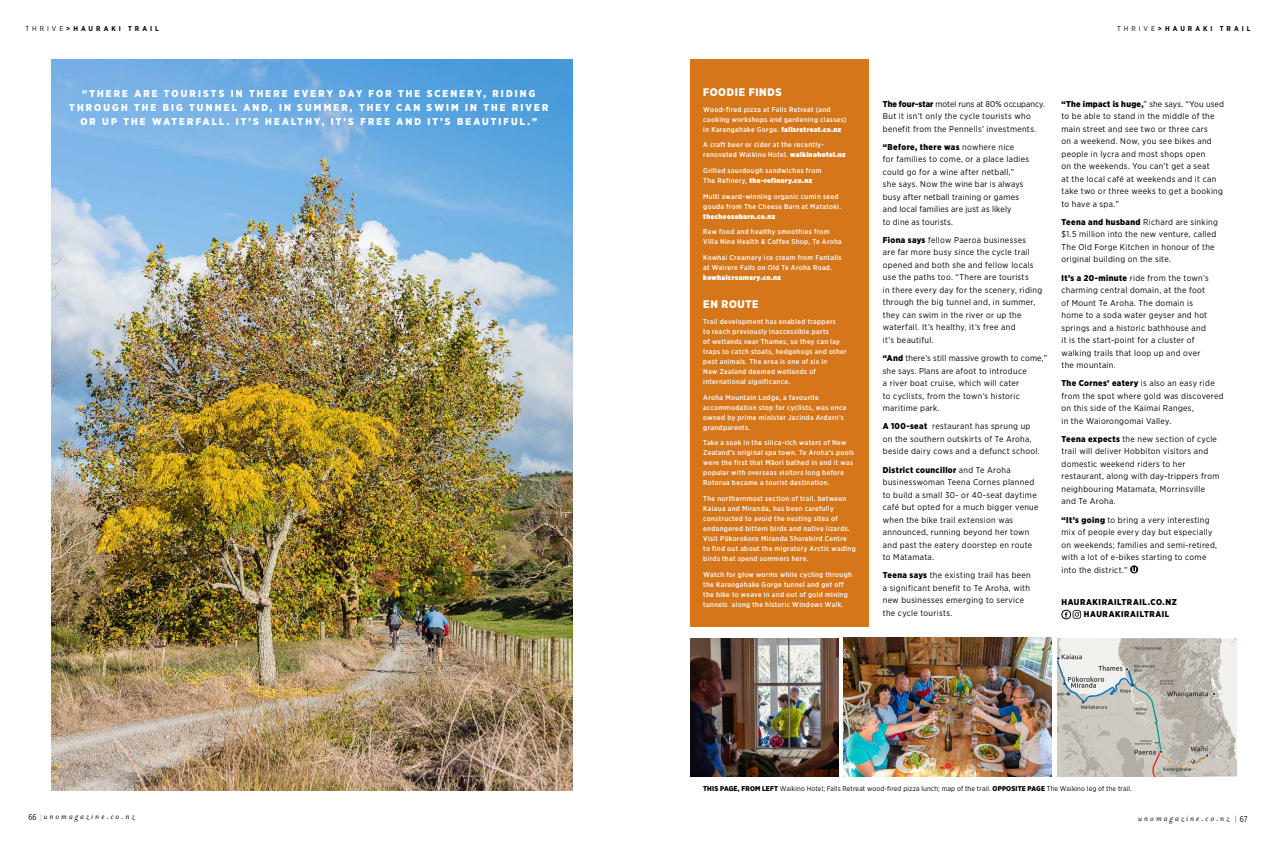
<style>
.page{position:relative;width:1276px;height:842px;background:#fff}
.page>*{position:absolute;margin:0;border:0;box-sizing:border-box;transform-origin:0 0}
.t1{font:900 11px "Gotham Narrow";letter-spacing:.06em;color:#fff}
.t2{font:900 10px/14px "Gotham Narrow";letter-spacing:.215em;color:#fff;text-align:center}
.t3{font:italic 10px "Mrs Eaves OT";letter-spacing:.205em;color:#000}
.t4{font:8.5px/12.5px "Gotham Narrow";letter-spacing:.035em;color:#000}
.t5{font:900 8.5px/12.5px "Gotham Narrow";letter-spacing:.07em;color:#000}
.t6{font:500 7px/10px "Gotham Narrow";letter-spacing:.045em;color:#fff}
.t7{font:7px "Gotham Narrow";letter-spacing:.015em;color:#000}
.t8{font:900 7px "Gotham Narrow";letter-spacing:.045em;color:#fff}
.t9{font:700 7px "Gotham Narrow";letter-spacing:.425em;color:#000}
.s1{font-weight:400}
.s2{font-weight:900}
</style>
<div class="page">
<img style="left:51px;top:59px;width:522px;height:732px">
<div style="left:690px;top:59px;width:178px;height:568px;background:#d6761b"></div>
<img style="left:843px;top:638px;width:208px;height:138px">
<img style="left:690px;top:638px;width:148px;height:138px">
<svg style="left:1130px;top:565px;width:8px;height:8px"></svg>
<div style="left:1061px;top:610px;width:10px;height:9px;border:1px solid #000;border-radius:50%"></div>
<svg style="left:1064px;top:610px;width:17px;height:9px"></svg>
<svg style="left:1194px;top:638px;width:43px;height:105px"></svg>
<img style="left:1057px;top:638px;width:87px;height:8px">
<img style="left:1144px;top:638px;width:50px;height:8px">
<img style="left:1201px;top:638px;width:36px;height:52px">
<img style="left:1216px;top:743px;width:21px;height:33px">
<img style="left:1216px;top:695px;width:7px;height:60px">
<svg style="left:1057px;top:646px;width:159px;height:130px;background:#c0bdb6"></svg>
<p class="t9" style="left:26px;top:24px;width:135px"><span class="s1">THRIVE</span>&gt;HAURAKI TRAIL</p>
<p class="t2" style="left:69px;top:86px;width:480px">“THERE ARE TOURISTS IN THERE EVERY DAY FOR THE SCENERY, RIDING<br>THROUGH THE BIG TUNNEL AND, IN SUMMER, THEY CAN SWIM IN THE RIVER<br>OR UP THE WATERFALL. IT’S HEALTHY, IT’S FREE AND IT’S BEAUTIFUL.”</p>
<p class="t1" style="left:703px;top:85px;width:80px">FOODIE FINDS</p>
<p class="t6" style="left:703px;top:104px;width:145px">Wood-fired pizza at Falls Retreat (and cooking workshops and gardening classes) in Karangahake Gorge. <span class="s2">fallsretreat.co.nz</span></p>
<p class="t6" style="left:703px;top:140px;width:144px">A craft beer or cider at the recently&shy;renovated Waikino Hotel. <span class="s2">waikinohotel.nz</span></p>
<p class="t6" style="left:703px;top:165px;width:120px">Grilled sourdough sandwiches from<br>The Refinery, <span class="s2">the-refinery.co.nz</span></p>
<p class="t6" style="left:703px;top:191px;width:139px">Multi award-winning organic cumin seed gouda from The Cheese Barn at Matatoki.</p>
<p class="t8" style="left:703px;top:211px;width:73px">thecheesebarn.co.nz</p>
<p class="t6" style="left:703px;top:227px;width:140px">Raw food and healthy smoothies from<br>Villa Nine Health &amp; Coffee Shop, Te Aroha</p>
<p class="t6" style="left:703px;top:252px;width:140px">Kowhai Creamery ice cream from Fantails at Wairere Falls on Old Te Aroha Road.</p>
<p class="t8" style="left:703px;top:273px;width:79px">kowhaicreamery.co.nz</p>
<p class="t1" style="left:703px;top:297px;width:57px">EN ROUTE</p>
<p class="t6" style="left:703px;top:316px;width:145px">Trail development has enabled trappers<br>to reach previously inaccessible parts<br>of wetlands near Thames, so they can lay traps to catch stoats, hedgehogs and other pest animals. The area is one of six in<br>New Zealand deemed wetlands of international significance.</p>
<p class="t6" style="left:703px;top:392px;width:145px">Aroha Mountain Lodge, a favourite accommodation stop for cyclists, was once owned by prime minister Jacinda Ardern’s grandparents.</p>
<p class="t6" style="left:703px;top:438px;width:152px">Take a soak in the silica-rich waters of New Zealand’s original spa town. Te Aroha’s pools were the first that Māori bathed in and it was popular with overseas visitors long before Rotorua became a tourist destination.</p>
<p class="t6" style="left:703px;top:493px;width:154px">The northernmost section of trail, between Kaiaua and Miranda, has been carefully constructed to avoid the nesting sites of endangered bittern birds and native lizards.<br>Visit Pūkorokoro Miranda Shorebird Centre<br>to find out about the migratory Arctic wading birds that spend summers here.</p>
<p class="t6" style="left:703px;top:569px;width:150px">Watch for glow worms while cycling through the Karangahake Gorge tunnel and get off the bike to weave in and out of gold mining tunnels along the historic Windows Walk.</p>
<p class="t9" style="left:1117px;top:24px;width:135px"><span class="s1">THRIVE</span>&gt;HAURAKI TRAIL</p>
<p class="t4" style="left:883px;top:97px;width:164px"><span class="s2">The four-star</span> motel runs at 80% occupancy.<br>But it isn’t only the cycle tourists who benefit from the Pennells’ investments.</p>
<p class="t4" style="left:883px;top:140px;width:148px"><span class="s2">“Before, there was</span> nowhere nice<br>for families to come, or a place ladies could go for a wine after netball,” she says. Now the wine bar is always busy after netball training or games and local families are just as likely<br>to dine as tourists.</p>
<p class="t4" style="left:883px;top:233px;width:161px"><span class="s2">Fiona says</span> fellow Paeroa businesses<br>are far more busy since the cycle trail opened and both she and fellow locals use the paths too. “There are tourists<br>in there every day for the scenery, riding through the big tunnel and, in summer, they can swim in the river or up the waterfall. It’s healthy, it’s free and<br>it’s beautiful.</p>
<p class="t4" style="left:883px;top:352px;width:166px"><span class="s2">“And</span> there’s still massive growth to come,” she says. Plans are afoot to introduce<br>a river boat cruise, which will cater<br>to cyclists, from the town’s historic maritime park.</p>
<p class="t4" style="left:883px;top:420px;width:158px"><span class="s2">A 100-seat</span> restaurant has sprung up on the southern outskirts of Te Aroha, beside dairy cows and a defunct school.</p>
<p class="t4" style="left:883px;top:463px;width:157px"><span class="s2">District councillor</span> and Te Aroha businesswoman Teena Cornes planned to build a small 30- or 40-seat daytime café but opted for a much bigger venue when the bike trail extension was announced, running beyond her town and past the eatery doorstep en route to Matamata.</p>
<p class="t4" style="left:883px;top:569px;width:149px"><span class="s2">Teena says</span> the existing trail has been a significant benefit to Te Aroha, with new businesses emerging to service the cycle tourists.</p>
<p class="t4" style="left:1061px;top:97px;width:164px"><span class="s2">“The impact is huge,</span>” she says. “You used to be able to stand in the middle of the main street and see two or three cars<br>on a weekend. Now, you see bikes and people in lycra and most shops open<br>on the weekends. You can’t get a seat<br>at the local café at weekends and it can take two or three weeks to get a booking to have a spa.”</p>
<p class="t4" style="left:1061px;top:215px;width:158px"><span class="s2">Teena and husband</span> Richard are sinking $1.5 million into the new venture, called The Old Forge Kitchen in honour of the original building on the site.</p>
<p class="t4" style="left:1061px;top:271px;width:149px"><span class="s2">It’s a 20-minute</span> ride from the town’s charming central domain, at the foot of Mount Te Aroha. The domain is home to a soda water geyser and hot springs and a historic bathhouse and it is the start-point for a cluster of walking trails that loop up and over the mountain.</p>
<p class="t4" style="left:1061px;top:377px;width:164px"><span class="s2">The Cornes’ eatery</span> is also an easy ride from the spot where gold was discovered on this side of the Kaimai Ranges,<br>in the Waiorongomai Valley.</p>
<p class="t4" style="left:1061px;top:433px;width:159px"><span class="s2">Teena expects</span> the new section of cycle trail will deliver Hobbiton visitors and domestic weekend riders to her restaurant, along with day-trippers from neighbouring Matamata, Morrinsville and Te Aroha.</p>
<p class="t4" style="left:1061px;top:513px;width:157px"><span class="s2">“It’s going</span> to bring a very interesting mix of people every day but especially on weekends; families and semi-retired, with a lot of e-bikes starting to come into the district.”</p>
<p class="t5" style="left:1084px;top:595px;width:94px;text-indent:-22px">HAURAKIRAILTRAIL.CO.NZ<br>HAURAKIRAILTRAIL</p>
<p class="t7" style="left:703px;top:784px;width:430px"><span class="s2">THIS PAGE, FROM LEFT</span> Waikino Hotel; Falls Retreat wood-fired pizza lunch; map of the trail. <span class="s2">OPPOSITE PAGE</span> The Waikino leg of the trail.</p>
<p class="t3" style="left:28px;top:811px;width:108px"><sub>66</sub> <sub>|</sub>unomagazine.co.nz</p>
<p class="t3" style="left:1138px;top:813px;width:111px">unomagazine.co.nz <sub>|</sub> <sub>67</sub></p>
</div>
